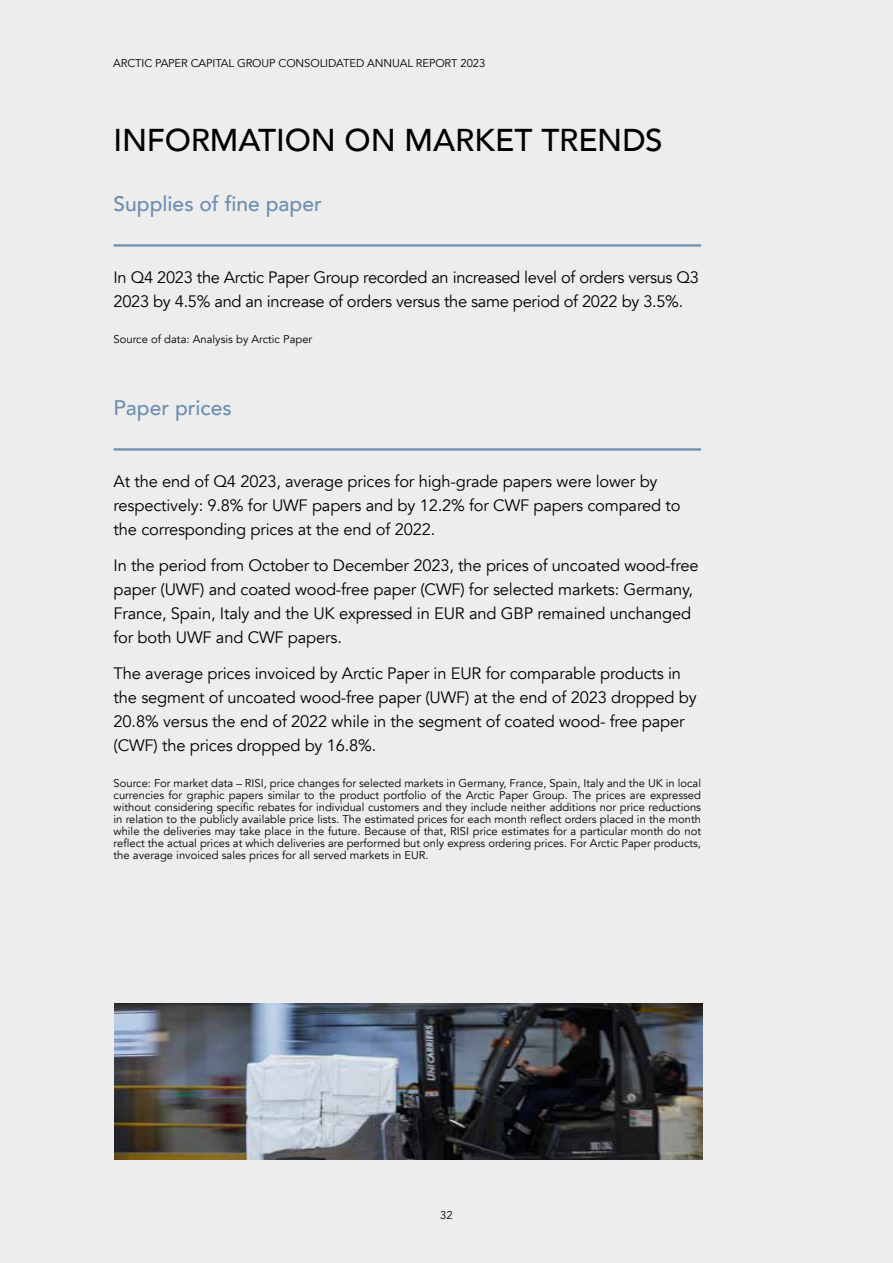
<style>
.page{position:relative;width:893px;height:1263px;background:#ededed}
.page>*{position:absolute;margin:0;border:0;box-sizing:border-box;transform-origin:0 0}
.t1{font:500 31.5px "Avenir";letter-spacing:-.005em;color:#000}
.t2{font:500 21px "Avenir";color:#6c8eaf}
.t3{font:16.5px/24px "Avenir";letter-spacing:-.01em;color:#000}
.t4{font:11.25px/12px "Avenir";color:#000;text-align:justify}
</style>
<div class="page">
<hr style="left:114px;top:244px;width:587px;height:3px;background:#6c8eaf">
<hr style="left:114px;top:448px;width:587px;height:3px;background:#6c8eaf">
<img style="left:115px;top:1003px;width:587px;height:156px">
<p class="t4" style="left:113px;top:57px;width:374px">ARCTIC PAPER CAPITAL GROUP CONSOLIDATED ANNUAL REPORT 2023</p>
<h1 class="t1" style="left:114px;top:112px;width:551px">INFORMATION ON MARKET TRENDS</h1>
<h2 class="t2" style="left:114px;top:185px;width:210px">Supplies of fine paper</h2>
<h3 class="t3" style="left:114px;top:265px;width:587px">In Q4 2023 the Arctic Paper Group recorded an increased level of orders versus Q3<br>2023 by 4.5% and an increase of orders versus the same period of 2022 by 3.5%.</h3>
<p class="t4" style="left:114px;top:333px;width:200px">Source of data: Analysis by Arctic Paper</p>
<h2 class="t2" style="left:114px;top:389px;width:120px">Paper prices</h2>
<h3 class="t3" style="left:114px;top:469px;width:568px">At the end of Q4 2023, average prices for high-grade papers were lower by respectively: 9.8% for UWF papers and by 12.2% for CWF papers compared to the corresponding prices at the end of 2022.</h3>
<p class="t3" style="left:114px;top:553px;width:586px">In the period from October to December 2023, the prices of uncoated wood-free paper (UWF) and coated wood-free paper (CWF) for selected markets: Germany, France, Spain, Italy and the UK expressed in EUR and GBP remained unchanged for both UWF and CWF papers.</p>
<p class="t3" style="left:114px;top:661px;width:585px">The average prices invoiced by Arctic Paper in EUR for comparable products in the segment of uncoated wood-free paper (UWF) at the end of 2023 dropped by 20.8% versus the end of 2022 while in the segment of coated wood- free paper (CWF) the prices dropped by 16.8%.</p>
<p class="t4" style="left:114px;top:777px;width:589px">Source: For market data – RISI, price changes for selected markets in Germany, France, Spain, Italy and the UK in local currencies for graphic papers similar to the product portfolio of the Arctic Paper Group. The prices are expressed without considering specific rebates for individual customers and they include neither additions nor price reductions in relation to the publicly available price lists. The estimated prices for each month reflect orders placed in the month while the deliveries may take place in the future. Because of that, RISI price estimates for a particular month do not reflect the actual prices at which deliveries are performed but only express ordering prices. For Arctic Paper products, the average invoiced sales prices for all served markets in EUR.</p>
<p class="t4" style="left:440px;top:1209px;width:14px">32</p>
</div>
